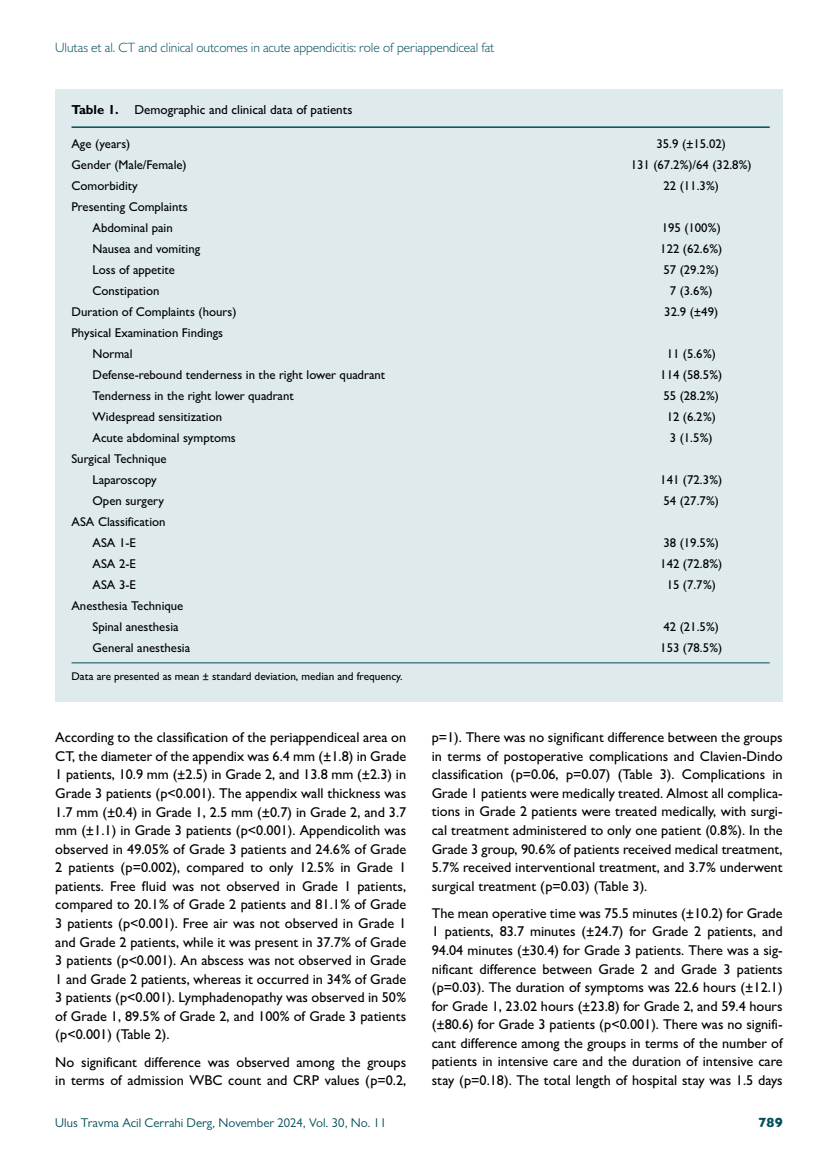
<style>
.page{position:relative;width:838px;height:1170px;background:#fff}
.page>*{position:absolute;margin:0;border:0;box-sizing:border-box;transform-origin:0 0}
.t1{font:500 14.25px/18.6px "Gill Sans MT Pro";color:#000;text-align:justify}
.t2{font:300 13.5px "Gill Sans MT Pro";letter-spacing:-.005em;color:#004f5a}
.t3{font:800 13.5px "Gill Sans MT Pro";color:#004f5a}
.t4{font:500 13.05px "Gill Sans MT Pro";color:#000}
.t5{font:500 12.75px/21px "Gill Sans MT Pro";color:#000}
.t6{font:12.75px "Gill Sans MT Pro";color:#004f5a}
.t7{font:500 11.25px "Gill Sans MT Pro";color:#000}
.s1{font-weight:700}
</style>
<div class="page">
<div style="left:55px;top:89px;width:727px;height:612px;background:#deeaec"></div>
<hr style="left:71px;top:126px;width:698px;height:2px;background:#004f5a">
<hr style="left:71px;top:662px;width:698px;height:1px;background:#004f5a">
<p class="t2" style="left:55px;top:39px;width:440px">Ulutas et al. CT and clinical outcomes in acute appendicitis: role of periappendiceal fat</p>
<p class="t4" style="left:71px;top:102px;width:282px"><span class="s1">Table 1.</span> Demographic and clinical data of patients</p>
<p class="t5" style="left:71px;top:133px;width:60px">Age (years)</p>
<p class="t5" style="left:656px;top:133px;width:71px">35.9 (±15.02)</p>
<p class="t5" style="left:71px;top:154px;width:117px">Gender (Male/Female)</p>
<p class="t5" style="left:631px;top:154px;width:122px">131 (67.2%)/64 (32.8%)</p>
<p class="t5" style="left:71px;top:175px;width:68px">Comorbidity</p>
<p class="t5" style="left:663px;top:175px;width:57px">22 (11.3%)</p>
<p class="t5" style="left:71px;top:196px;width:118px;text-align:center">Presenting Complaints<br>Abdominal pain</p>
<p class="t5" style="left:661px;top:217px;width:61px">195 (100%)</p>
<p class="t5" style="left:92px;top:238px;width:109px">Nausea and vomiting</p>
<p class="t5" style="left:660px;top:238px;width:63px">122 (62.6%)</p>
<p class="t5" style="left:92px;top:259px;width:84px">Loss of appetite</p>
<p class="t5" style="left:663px;top:259px;width:57px">57 (29.2%)</p>
<p class="t5" style="left:92px;top:280px;width:69px">Constipation</p>
<p class="t5" style="left:670px;top:280px;width:44px">7 (3.6%)</p>
<p class="t5" style="left:71px;top:301px;width:167px">Duration of Complaints (hours)</p>
<p class="t5" style="left:664px;top:301px;width:55px">32.9 (±49)</p>
<p class="t5" style="left:92px;top:322px;width:132px;text-indent:-21px">Physical Examination Findings<br>Normal</p>
<p class="t5" style="left:666px;top:343px;width:51px">11 (5.6%)</p>
<p class="t5" style="left:92px;top:364px;width:294px">Defense-rebound tenderness in the right lower quadrant</p>
<p class="t5" style="left:660px;top:364px;width:63px">114 (58.5%)</p>
<p class="t5" style="left:92px;top:385px;width:203px">Tenderness in the right lower quadrant</p>
<p class="t5" style="left:663px;top:385px;width:57px">55 (28.2%)</p>
<p class="t5" style="left:92px;top:406px;width:131px">Widespread sensitization</p>
<p class="t5" style="left:666px;top:406px;width:51px">12 (6.2%)</p>
<p class="t5" style="left:92px;top:427px;width:145px">Acute abdominal symptoms</p>
<p class="t5" style="left:670px;top:427px;width:44px">3 (1.5%)</p>
<p class="t5" style="left:92px;top:448px;width:76px;text-indent:-21px">Surgical Technique<br>Laparoscopy</p>
<p class="t5" style="left:660px;top:469px;width:63px">141 (72.3%)</p>
<p class="t5" style="left:92px;top:490px;width:73px">Open surgery</p>
<p class="t5" style="left:663px;top:490px;width:57px">54 (27.7%)</p>
<p class="t5" style="left:92px;top:511px;width:75px;text-indent:-21px">ASA Classification<br>ASA 1-E</p>
<p class="t5" style="left:663px;top:532px;width:57px">38 (19.5%)</p>
<p class="t5" style="left:92px;top:553px;width:45px">ASA 2-E</p>
<p class="t5" style="left:660px;top:553px;width:63px">142 (72.8%)</p>
<p class="t5" style="left:92px;top:574px;width:45px">ASA 3-E</p>
<p class="t5" style="left:666px;top:574px;width:51px">15 (7.7%)</p>
<p class="t5" style="left:92px;top:595px;width:92px;text-indent:-21px">Anesthesia Technique<br>Spinal anesthesia</p>
<p class="t5" style="left:663px;top:616px;width:57px">42 (21.5%)</p>
<p class="t5" style="left:92px;top:637px;width:99px">General anesthesia</p>
<p class="t5" style="left:660px;top:637px;width:63px">153 (78.5%)</p>
<p class="t7" style="left:71px;top:669px;width:333px">Data are presented as mean ± standard deviation, median and frequency.</p>
<p class="t1" style="left:55px;top:728px;width:352px">According to the classification of the periappendiceal area on CT, the diameter of the appendix was 6.4 mm (±1.8) in Grade 1 patients, 10.9 mm (±2.5) in Grade 2, and 13.8 mm (±2.3) in Grade 3 patients (p&lt;0.001). The appendix wall thickness was 1.7 mm (±0.4) in Grade 1, 2.5 mm (±0.7) in Grade 2, and 3.7 mm (±1.1) in Grade 3 patients (p&lt;0.001). Appendicolith was observed in 49.05% of Grade 3 patients and 24.6% of Grade 2 patients (p=0.002), compared to only 12.5% in Grade 1 patients. Free fluid was not observed in Grade 1 patients, compared to 20.1% of Grade 2 patients and 81.1% of Grade 3 patients (p&lt;0.001). Free air was not observed in Grade 1 and Grade 2 patients, while it was present in 37.7% of Grade 3 patients (p&lt;0.001). An abscess was not observed in Grade 1 and Grade 2 patients, whereas it occurred in 34% of Grade 3 patients (p&lt;0.001). Lymphadenopathy was observed in 50% of Grade 1, 89.5% of Grade 2, and 100% of Grade 3 patients (p&lt;0.001) (Table 2).</p>
<p class="t1" style="left:55px;top:1052px;width:352px">No significant difference was observed among the groups in terms of admission WBC count and CRP values (p=0.2,</p>
<p class="t1" style="left:432px;top:727px;width:352px">p=1). There was no significant difference between the groups in terms of postoperative complications and Clavien-Dindo classification (p=0.06, p=0.07) (Table 3). Complications in Grade 1 patients were medically treated. Almost all complica&shy;tions in Grade 2 patients were treated medically, with surgi&shy;cal treatment administered to only one patient (0.8%). In the Grade 3 group, 90.6% of patients received medical treatment, 5.7% received interventional treatment, and 3.7% underwent surgical treatment (p=0.03) (Table 3).</p>
<p class="t1" style="left:432px;top:903px;width:352px">The mean operative time was 75.5 minutes (±10.2) for Grade 1 patients, 83.7 minutes (±24.7) for Grade 2 patients, and 94.04 minutes (±30.4) for Grade 3 patients. There was a sig&shy;nificant difference between Grade 2 and Grade 3 patients (p=0.03). The duration of symptoms was 22.6 hours (±12.1) for Grade 1, 23.02 hours (±23.8) for Grade 2, and 59.4 hours (±80.6) for Grade 3 patients (p&lt;0.001). There was no signifi&shy;cant difference among the groups in terms of the number of patients in intensive care and the duration of intensive care stay (p=0.18). The total length of hospital stay was 1.5 days</p>
<p class="t6" style="left:55px;top:1115px;width:332px">Ulus Travma Acil Cerrahi Derg, November 2024, Vol. 30, No. 11</p>
<p class="t3" style="left:758px;top:1114px;width:26px">789</p>
</div>
